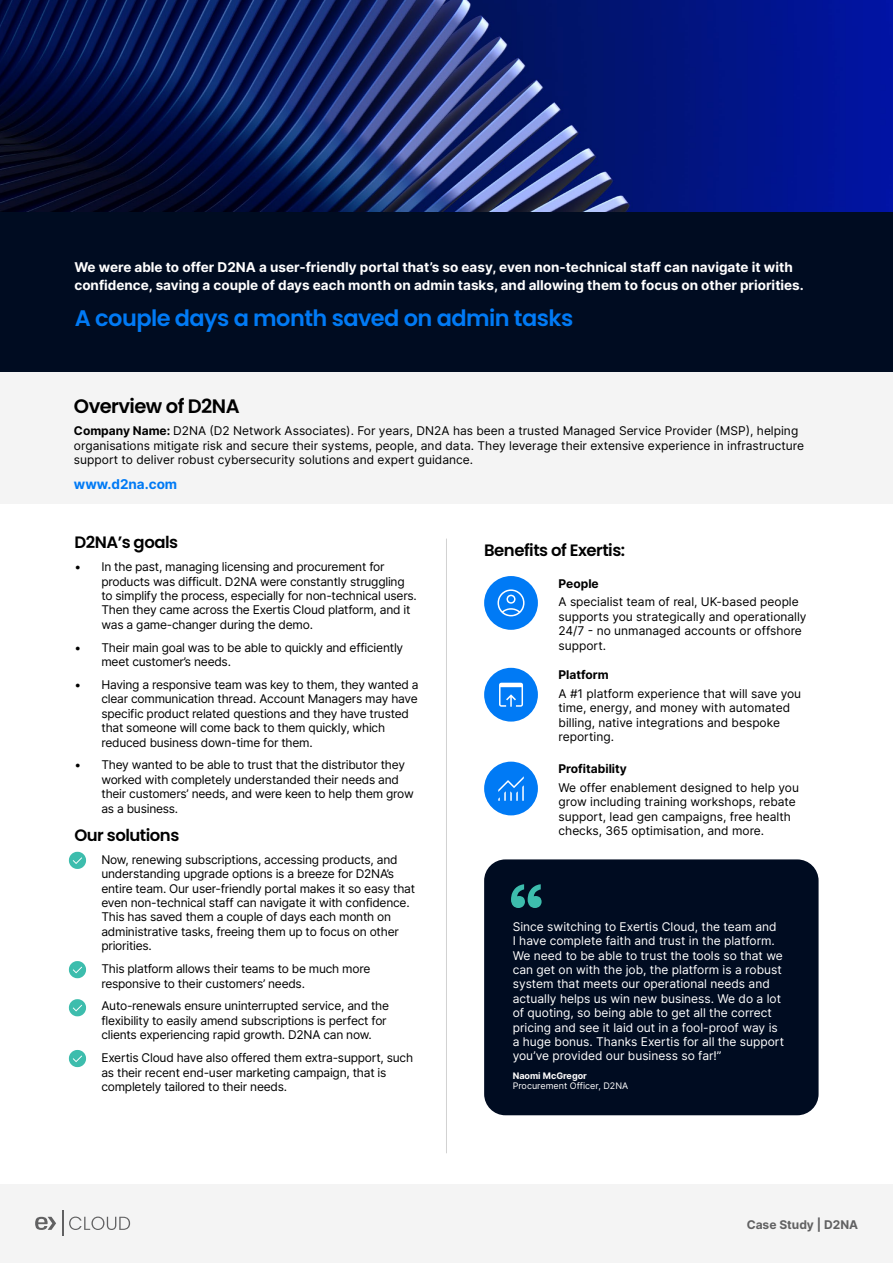
<style>
.page{position:relative;width:893px;height:1263px;background:#fff}
.page>*{position:absolute;margin:0;border:0;box-sizing:border-box;transform-origin:0 0}
.t1{font:600 22.5px "Poppins";letter-spacing:-.025em;color:#007af5}
.t2{font:600 19.5px "Poppins";letter-spacing:-.03em;color:#000}
.t3{font:600 16.5px "Poppins";letter-spacing:-.03em;color:#000}
.t4{font:700 13.5px/18px "Inter";color:#fff}
.t5{font:700 13.5px "Inter";color:#007af5}
.t6{font:12px/14.4px "Inter";letter-spacing:-.02em;color:#000}
.t7{font:12px/14.4px "Inter";color:#000}
.t8{font:12px/14.4px "Inter";color:#fff}
.t9{font:700 12px "Inter";color:#000}
.t10{font:700 12px "Inter";color:#616162}
.t11{font:9px "Inter";color:#fff}
.t12{font:700 9px "Inter";color:#fff}
.s1{font-weight:700}
</style>
<div class="page">
<div style="left:0;top:344px;width:893px;height:160px;background:#f4f4f4"></div>
<div style="left:0;top:1184px;width:893px;height:79px;background:#f4f4f4"></div>
<svg style="left:35px;top:1217px;width:21px;height:13px"></svg>
<svg style="left:62px;top:1210px;width:1px;height:26px"></svg>
<svg style="left:69px;top:1216px;width:61px;height:14px"></svg>
<img style="left:0;top:0;width:893px;height:213px">
<div style="left:484px;top:859px;width:335px;height:256px;background:#000c21;border-radius:21px"></div>
<div style="left:484px;top:576px;width:54px;height:54px;background:#007af5;border-radius:50%"></div>
<div style="left:484px;top:668px;width:54px;height:54px;background:#007af5;border-radius:50%"></div>
<div style="left:484px;top:762px;width:54px;height:53px;background:#007af5;border-radius:50%"></div>
<hr style="left:446px;top:539px;width:1px;height:614px;background:#d2d2d2">
<svg style="left:511px;top:884px;width:31px;height:24px"></svg>
<svg style="left:69px;top:852px;width:17px;height:17px"></svg>
<svg style="left:69px;top:961px;width:17px;height:17px"></svg>
<div style="left:0;top:213px;width:893px;height:159px;background:#000c21"></div>
<svg style="left:499px;top:683px;width:24px;height:24px"></svg>
<svg style="left:498px;top:776px;width:26px;height:25px"></svg>
<svg style="left:497px;top:589px;width:27px;height:27px"></svg>
<svg style="left:69px;top:1050px;width:17px;height:17px"></svg>
<svg style="left:69px;top:999px;width:17px;height:17px"></svg>
<p class="t4" style="left:74px;top:258px;width:731px">We were able to offer D2NA a user-friendly portal that’s so easy, even non-technical staff can navigate it with confidence, saving a couple of days each month on admin tasks, and allowing them to focus on other priorities.</p>
<h1 class="t1" style="left:75px;top:305px;width:500px">A couple days a month saved on admin tasks</h1>
<h2 class="t2" style="left:74px;top:394px;width:167px">Overview of D2NA</h2>
<p class="t7" style="left:74px;top:424px;width:731px"><span class="s1">Company Name:</span> D2NA (D2 Network Associates). For years, DN2A has been a trusted Managed Service Provider (MSP), helping organisations mitigate risk and secure their systems, people, and data. They leverage their extensive experience in infrastructure support to deliver robust cybersecurity solutions and expert guidance.</p>
<p class="t5" style="left:74px;top:474px;width:105px">www.d2na.com</p>
<h3 class="t3" style="left:74px;top:533px;width:105px">D2NA’s goals</h3>
<p class="t6" style="left:101px;top:559px;width:317px;text-indent:-27px">• In the past, managing licensing and procurement for products was difficult. D2NA were constantly struggling to simplify the process, especially for non-technical users.<br>Then they came across the Exertis Cloud platform, and it was a game-changer during the demo.</p>
<p class="t6" style="left:101px;top:640px;width:303px;text-indent:-27px">• Their main goal was to be able to quickly and efficiently meet customer’s needs.</p>
<p class="t6" style="left:101px;top:677px;width:319px;text-indent:-27px">• Having a responsive team was key to them, they wanted a clear communication thread. Account Managers may have specific product related questions and they have trusted that someone will come back to them quickly, which reduced business down-time for them.</p>
<p class="t6" style="left:101px;top:758px;width:314px;text-indent:-27px">• They wanted to be able to trust that the distributor they worked with completely understanded their needs and their customers’ needs, and were keen to help them grow as a business.</p>
<h3 class="t3" style="left:74px;top:826px;width:106px">Our solutions</h3>
<p class="t6" style="left:101px;top:852px;width:315px;text-indent:-27px">• Now, renewing subscriptions, accessing products, and understanding upgrade options is a breeze for D2NA’s entire team. Our user-friendly portal makes it so easy that even non-technical staff can navigate it with confidence.<br>This has saved them a couple of days each month on administrative tasks, freeing them up to focus on other priorities.</p>
<p class="t6" style="left:101px;top:961px;width:270px;text-indent:-27px">• This platform allows their teams to be much more responsive to their customers’ needs.</p>
<p class="t6" style="left:101px;top:999px;width:289px;text-indent:-27px">• Auto-renewals ensure uninterrupted service, and the flexibility to easily amend subscriptions is perfect for clients experiencing rapid growth. D2NA can now.</p>
<p class="t6" style="left:101px;top:1050px;width:313px;text-indent:-27px">• Exertis Cloud have also offered them extra-support, such as their recent end-user marketing campaign, that is completely tailored to their needs.</p>
<h3 class="t3" style="left:484px;top:540px;width:143px">Benefits of Exertis:</h3>
<p class="t9" style="left:558px;top:574px;width:42px">People</p>
<p class="t7" style="left:558px;top:594px;width:250px">A specialist team of real, UK-based people supports you strategically and operationally 24/7 - no unmanaged accounts or offshore support.</p>
<p class="t9" style="left:558px;top:666px;width:52px">Platform</p>
<p class="t7" style="left:558px;top:686px;width:244px">A #1 platform experience that will save you time, energy, and money with automated billing, native integrations and bespoke reporting.</p>
<p class="t9" style="left:558px;top:760px;width:70px">Profitability</p>
<p class="t7" style="left:558px;top:780px;width:242px">We offer enablement designed to help you grow including training workshops, rebate support, lead gen campaigns, free health checks, 365 optimisation, and more.</p>
<p class="t8" style="left:513px;top:919px;width:273px">Since switching to Exertis Cloud, the team and<br>I have complete faith and trust in the platform.<br>We need to be able to trust the tools so that we can get on with the job, the platform is a robust system that meets our operational needs and actually helps us win new business. We do a lot of quoting, so being able to get all the correct pricing and see it laid out in a fool-proof way is a huge bonus. Thanks Exertis for all the support you’ve provided our business so far!”</p>
<p class="t12" style="left:513px;top:1069px;width:76px">Naomi McGregor</p>
<p class="t11" style="left:513px;top:1079px;width:117px">Procurement Officer, D2NA</p>
<p class="t10" style="left:747px;top:1216px;width:113px">Case Study | D2NA</p>
</div>
